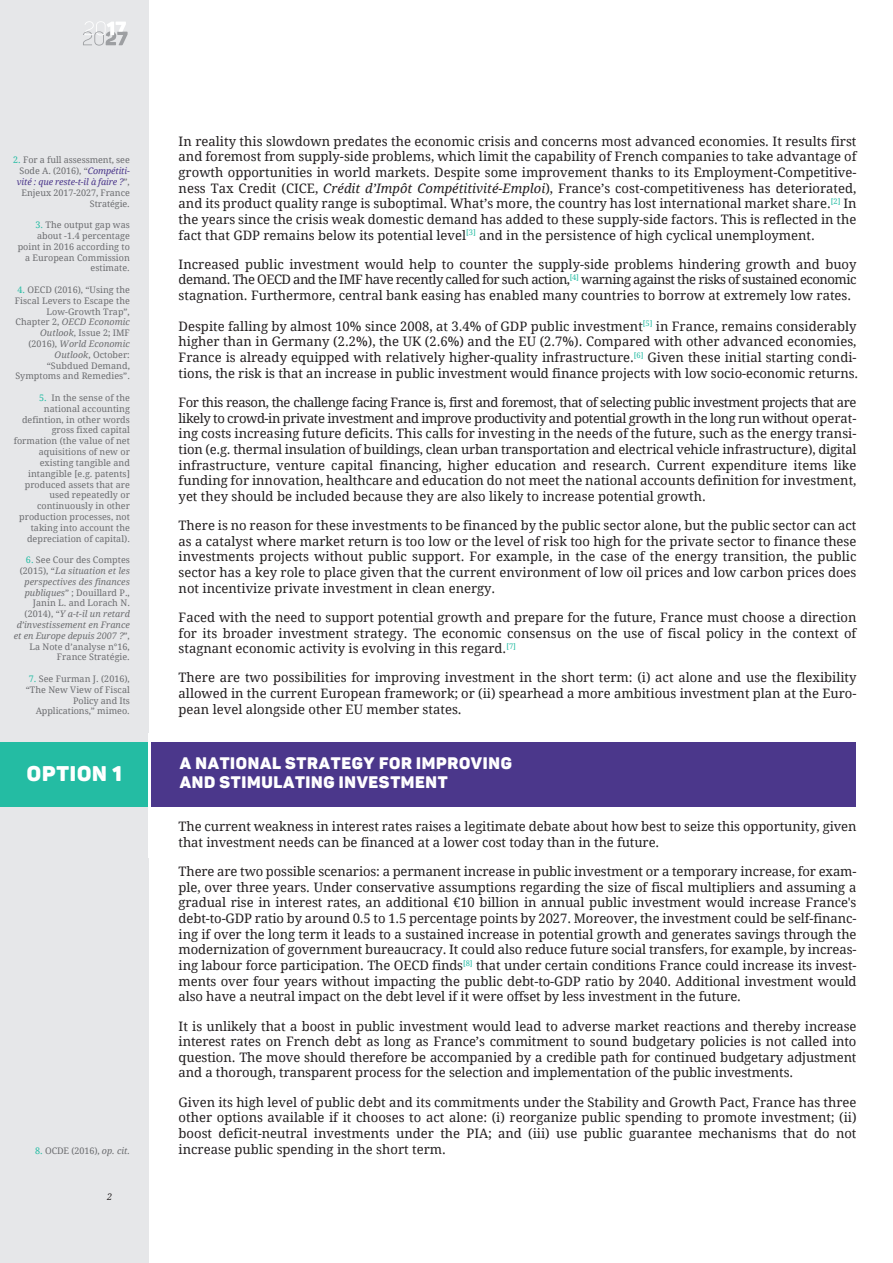
<style>
.page{position:relative;width:893px;height:1263px;background:#fff}
.page>*{position:absolute;margin:0;border:0;box-sizing:border-box;transform-origin:0 0}
.t1{font:21px "Panton Black Caps";letter-spacing:.04em;color:#fff}
.t2{font:16.5px "Panton Black Caps";letter-spacing:.04em;color:#fff}
.t3{font:13.05px/15.6px "Droid Serif";color:#231f20;text-align:justify}
.t4{font:9px/10.8px "Droid Serif";letter-spacing:.005em;color:#6c6d70;text-align:right}
.t5{font:italic 9px/10.8px "Droid Serif";letter-spacing:.005em;color:#6c6d70;text-align:right}
.t6{font:italic 9px "Droid Serif";color:#231f20}
.s1{color:#24bca3}
.s2{font-style:italic;color:#4b378b}
.s3{font-style:italic}
.s4{font-style:normal;color:#24bca3}
.s5{font-style:normal}
</style>
<div class="page">
<div style="left:0;top:0;width:149px;height:1263px;background:#e6e7e9"></div>
<svg style="left:83px;top:21px;width:45px;height:25px"></svg>
<div style="left:0;top:742px;width:856px;height:65px;background:#4b378b"></div>
<div style="left:0;top:742px;width:148px;height:65px;background:#24bca3"></div>
<hr style="left:148px;top:771px;width:3px;height:87px;background:#fff">
<hr style="left:148px;top:733px;width:3px;height:87px;background:#fff">
<p class="t4" style="left:13px;top:155px;width:118px"><span class="s1">2.</span> For a full assessment, see<br>Sode A. (2016), “<span class="s2">Compétiti&shy;vité : que reste-t-il à faire ?</span>”,<br>Enjeux 2017-2027, France<br>Stratégie.</p>
<p class="t4" style="left:18px;top:219px;width:114px"><span class="s1">3.</span> The output gap was about -1.4 percentage point in 2016 according to a European Commission estimate.</p>
<p class="t4" style="left:15px;top:284px;width:116px"><span class="s1">4.</span> OECD (2016), “Using the<br>Fiscal Levers to Escape the<br>Low-Growth Trap”,<br>Chapter 2, <span class="s3">OECD Economic<br>Outlook</span>, Issue 2; IMF (2016), <span class="s3">World Economic<br>Outlook</span>, October: “Subdued Demand,<br>Symptoms and Remedies”.</p>
<p class="t4" style="left:14px;top:392px;width:118px"><span class="s1">5.</span> In the sense of the national accounting defintion, in other words gross fixed capital formation (the value of net aquisitions of new or existing tangible and intangible [e.g. patents] produced assets that are used repeatedly or continuously in other production processes, not taking into account the depreciation of capital).</p>
<p class="t5" style="left:14px;top:554px;width:118px"><span class="s4">6.</span> <span class="s5">See Cour des Comptes (2015), “</span>La situation et les perspectives des finances publiques<span class="s5">” ; Douillard P.,<br>Janin L. and Lorach N. (2014), “</span>Y a-t-il un retard d’investissement en France et en Europe depuis 2007 ?<span class="s5">”,<br>La Note d’analyse n°16,<br>France Stratégie.</span></p>
<p class="t4" style="left:26px;top:673px;width:106px"><span class="s1">7.</span> See Furman J. (2016), “The New View of Fiscal<br>Policy and Its<br>Applications,” mimeo.</p>
<h1 class="t1" style="left:27px;top:760px;width:96px">OPTION 1</h1>
<p class="t3" style="left:179px;top:133px;width:679px">In reality this slowdown predates the economic crisis and concerns most advanced economies. It results first and foremost from supply-side problems, which limit the capability of French companies to take advantage of growth opportunities in world markets. Despite some improvement thanks to its Employment-Competitive&shy;ness Tax Credit (CICE, <span class="s3">Crédit d’Impôt Compétitivité-Emploi</span>), France’s cost-competitiveness has deteriorated, and its product quality range is suboptimal. What’s more, the country has lost international market share.<sup>[2]</sup> In the years since the crisis weak domestic demand has added to these supply-side factors. This is reflected in the fact that GDP remains below its potential level<sup>[3]</sup> and in the persistence of high cyclical unemployment.</p>
<p class="t3" style="left:179px;top:256px;width:679px">Increased public investment would help to counter the supply-side problems hindering growth and buoy demand. The OECD and the IMF have recently called for such action,<sup>[4]</sup> warning against the risks of sustained economic stagnation. Furthermore, central bank easing has enabled many countries to borrow at extremely low rates.</p>
<p class="t3" style="left:179px;top:318px;width:681px;text-align:left">Despite falling by almost 10% since 2008, at 3.4% of GDP public investment<sup>[5]</sup> in France, remains considerably higher than in Germany (2.2%), the UK (2.6%) and the EU (2.7%). Compared with other advanced economies, France is already equipped with relatively higher-quality infrastructure.<sup>[6]</sup> Given these initial starting condi&shy;tions, the risk is that an increase in public investment would finance projects with low socio-economic returns.</p>
<p class="t3" style="left:179px;top:394px;width:679px">For this reason, the challenge facing France is, first and foremost, that of selecting public investment projects that are likely to crowd-in private investment and improve productivity and potential growth in the long run without operat&shy;ing costs increasing future deficits. This calls for investing in the needs of the future, such as the energy transi&shy;tion (e.g. thermal insulation of buildings, clean urban transportation and electrical vehicle infrastructure), digital infrastructure, venture capital financing, higher education and research. Current expenditure items like funding for innovation, healthcare and education do not meet the national accounts definition for investment, yet they should be included because they are also likely to increase potential growth.</p>
<p class="t3" style="left:179px;top:517px;width:679px">There is no reason for these investments to be financed by the public sector alone, but the public sector can act as a catalyst where market return is too low or the level of risk too high for the private sector to finance these investments projects without public support. For example, in the case of the energy transition, the public sector has a key role to place given that the current environment of low oil prices and low carbon prices does not incentivize private investment in clean energy.</p>
<p class="t3" style="left:179px;top:609px;width:679px">Faced with the need to support potential growth and prepare for the future, France must choose a direction for its broader investment strategy. The economic consensus on the use of fiscal policy in the context of stagnant economic activity is evolving in this regard.<sup>[7]</sup></p>
<p class="t3" style="left:179px;top:669px;width:679px">There are two possibilities for improving investment in the short term: (i) act alone and use the flexibility allowed in the current European framework; or (ii) spearhead a more ambitious investment plan at the Euro&shy;pean level alongside other EU member states.</p>
<p class="t2" style="left:180px;top:752px;width:334px">A NATIONAL STRATEGY FOR IMPROVING</p>
<p class="t2" style="left:180px;top:772px;width:269px">AND STIMULATING INVESTMENT</p>
<p class="t3" style="left:179px;top:818px;width:679px">The current weakness in interest rates raises a legitimate debate about how best to seize this opportunity, given that investment needs can be financed at a lower cost today than in the future.</p>
<p class="t3" style="left:179px;top:863px;width:679px">There are two possible scenarios: a permanent increase in public investment or a temporary increase, for exam&shy;ple, over three years. Under conservative assumptions regarding the size of fiscal multipliers and assuming a gradual rise in interest rates, an additional €10 billion in annual public investment would increase France's debt-to-GDP ratio by around 0.5 to 1.5 percentage points by 2027. Moreover, the investment could be self-financ&shy;ing if over the long term it leads to a sustained increase in potential growth and generates savings through the modernization of government bureaucracy. It could also reduce future social transfers, for example, by increas&shy;ing labour force participation. The OECD finds<sup>[8]</sup> that under certain conditions France could increase its invest&shy;ments over four years without impacting the public debt-to-GDP ratio by 2040. Additional investment would also have a neutral impact on the debt level if it were offset by less investment in the future.</p>
<p class="t3" style="left:179px;top:1018px;width:679px">It is unlikely that a boost in public investment would lead to adverse market reactions and thereby increase interest rates on French debt as long as France’s commitment to sound budgetary policies is not called into question. The move should therefore be accompanied by a credible path for continued budgetary adjustment and a thorough, transparent process for the selection and implementation of the public investments.</p>
<p class="t3" style="left:179px;top:1094px;width:679px">Given its high level of public debt and its commitments under the Stability and Growth Pact, France has three other options available if it chooses to act alone: (i) reorganize public spending to promote investment; (ii) boost deficit-neutral investments under the PIA; and (iii) use public guarantee mechanisms that do not</p>
<p class="t4" style="left:35px;top:1145px;width:96px"><span class="s1">8.</span> OCDE (2016), <span class="s3">op. cit</span>.</p>
<p class="t3" style="left:179px;top:1141px;width:269px">increase public spending in the short term.</p>
<p class="t6" style="left:107px;top:1191px;width:7px">2</p>
</div>
